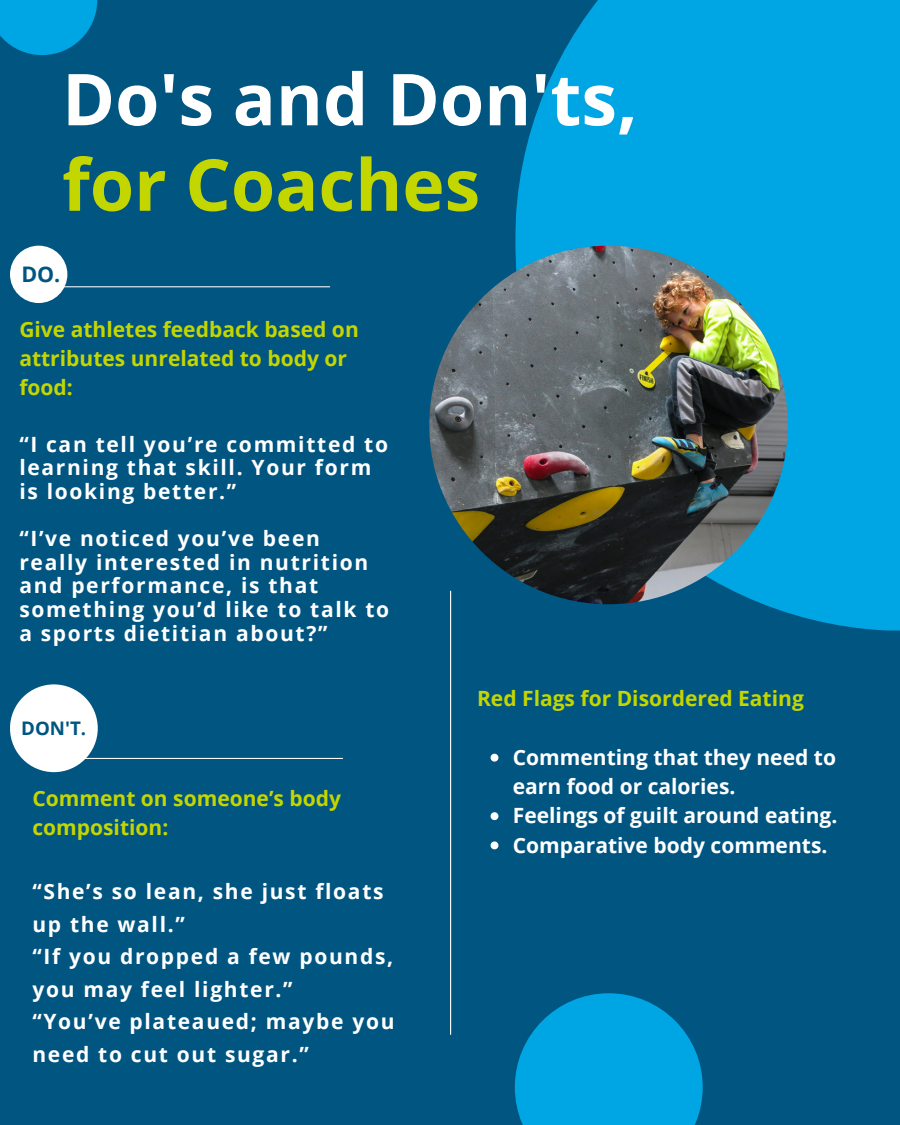
<style>
.page{position:relative;width:900px;height:1125px;background:#005581}
.page>*{position:absolute;margin:0;border:0;box-sizing:border-box;transform-origin:0 0}
.t1{font:700 71.55px "Open Sans";color:#fff}
.t2{font:700 71.55px "Open Sans";color:#c4d600}
.t3{font:700 21.45px "Open Sans";color:#005581}
.t4{font:700 21px/23.7px "Open Sans";letter-spacing:.08em;color:#fff}
.t5{font:700 21px/29.2px "Open Sans";color:#c4d600}
.t6{font:700 21px/29.2px "Open Sans";color:#fff}
.t7{font:700 18.75px "Open Sans";color:#005581}
</style>
<div class="page">
<svg style="left:515px;top:0;width:385px;height:631px;background:#009cd9"></svg>
<svg style="left:0;top:0;width:97px;height:55px"></svg>
<svg style="left:515px;top:993px;width:188px;height:132px"></svg>
<img style="left:429px;top:246px;width:359px;height:358px;border-radius:50%">
<div style="left:10px;top:246px;width:57px;height:57px;background:#fff;border-radius:50%"></div>
<hr style="left:55px;top:286px;width:275px;height:1px;background:#fff">
<div style="left:10px;top:684px;width:88px;height:88px;background:#fff;border-radius:50%"></div>
<hr style="left:68px;top:758px;width:275px;height:1px;background:#fff">
<hr style="left:450px;top:591px;width:1px;height:443px;background:#fff">
<svg style="left:491px;top:754px;width:7px;height:8px"></svg>
<svg style="left:491px;top:812px;width:7px;height:8px"></svg>
<svg style="left:491px;top:841px;width:7px;height:8px"></svg>
<h1 class="t1" style="left:62px;top:49px;width:577px">Do's and Don'ts,</h1>
<h1 class="t2" style="left:62px;top:134px;width:420px">for Coaches</h1>
<p class="t3" style="left:21px;top:259px;width:41px">DO.</p>
<p class="t5" style="left:19px;top:314px;width:341px">Give athletes feedback based on attributes unrelated to body or food:</p>
<p class="t4" style="left:19px;top:432px;width:370px">“I can tell you’re committed to learning that skill. Your form is looking better.”</p>
<p class="t4" style="left:19px;top:526px;width:371px">“I’ve noticed you’ve been really interested in nutrition and performance, is that something you’d like to talk to a sports dietitian about?”</p>
<p class="t7" style="left:21px;top:715px;width:67px">DON'T.</p>
<p class="t5" style="left:32px;top:783px;width:310px">Comment on someone’s body composition:</p>
<p class="t4" style="left:32px;top:875px;width:364px;line-height:32.7px">“She’s so lean, she just floats up the wall.”<br>“If you dropped a few pounds, you may feel lighter.”<br>“You’ve plateaued; maybe you need to cut out sugar.”</p>
<p class="t5" style="left:477px;top:684px;width:328px">Red Flags for Disordered Eating</p>
<p class="t6" style="left:513px;top:742px;width:326px">Commenting that they need to earn food or calories.<br>Feelings of guilt around eating.<br>Comparative body comments.</p>
</div>
